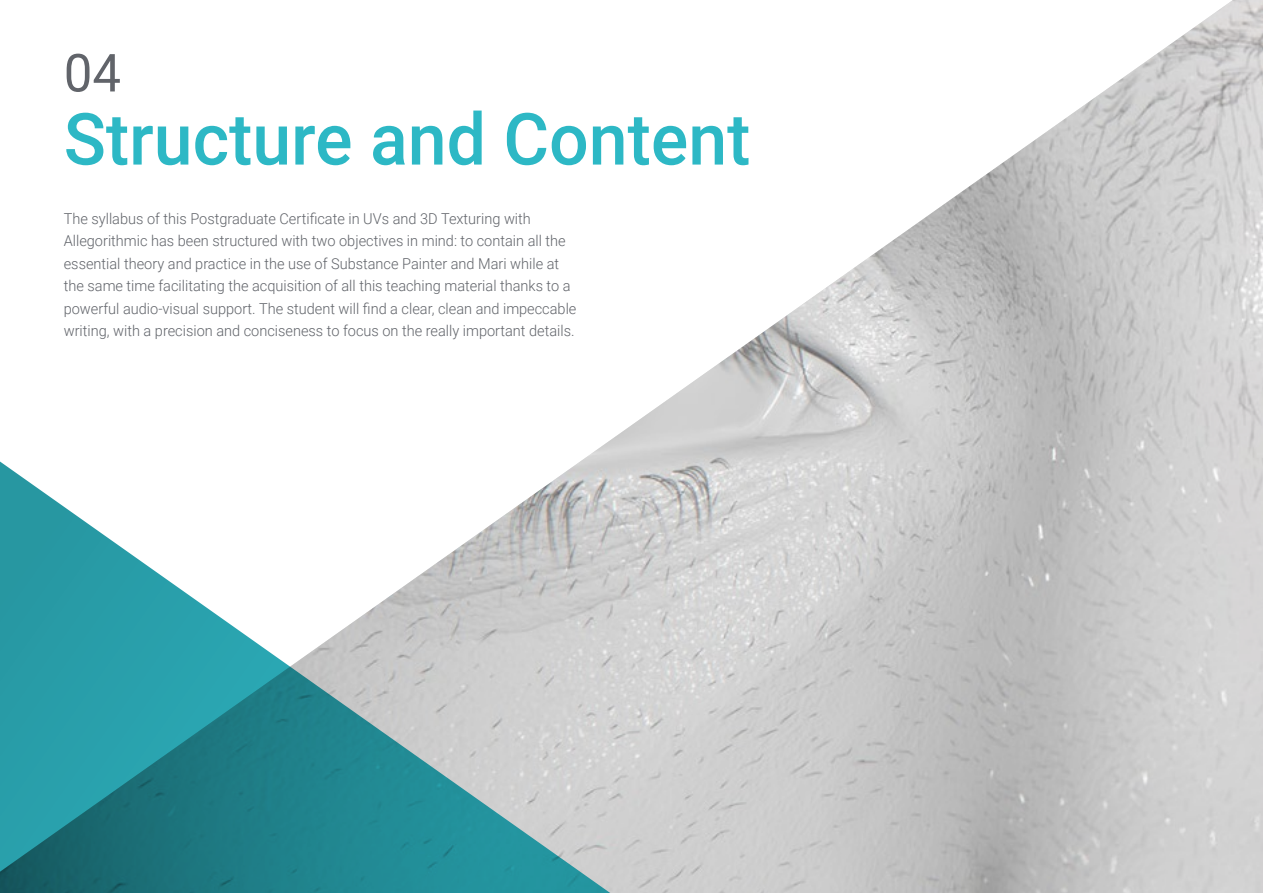
<style>
.page{position:relative;width:1263px;height:893px;background:#fff}
.page>*{position:absolute;margin:0;border:0;box-sizing:border-box;transform-origin:0 0}
.t1{font:500 72px "Roboto";color:#2db8c5}
.t2{font:52.5px "Roboto";color:#61646a}
.t3{font:300 15px/22.5px "Roboto";color:#61646a}
</style>
<div class="page">
<img style="left:602px;top:0;width:661px;height:893px">
<svg style="left:0;top:446px;width:640px;height:447px"></svg>
<h2 class="t2" style="left:64px;top:36px;width:59px">04</h2>
<h1 class="t1" style="left:64px;top:89px;width:688px">Structure and Content</h1>
<p class="t3" style="left:64px;top:207px;width:514px">The syllabus of this Postgraduate Certificate in UVs and 3D Texturing with Allegorithmic has been structured with two objectives in mind: to contain all the essential theory and practice in the use of Substance Painter and Mari while at the same time facilitating the acquisition of all this teaching material thanks to a powerful audio-visual support. The student will find a clear, clean and impeccable writing, with a precision and conciseness to focus on the really important details.</p>
</div>
